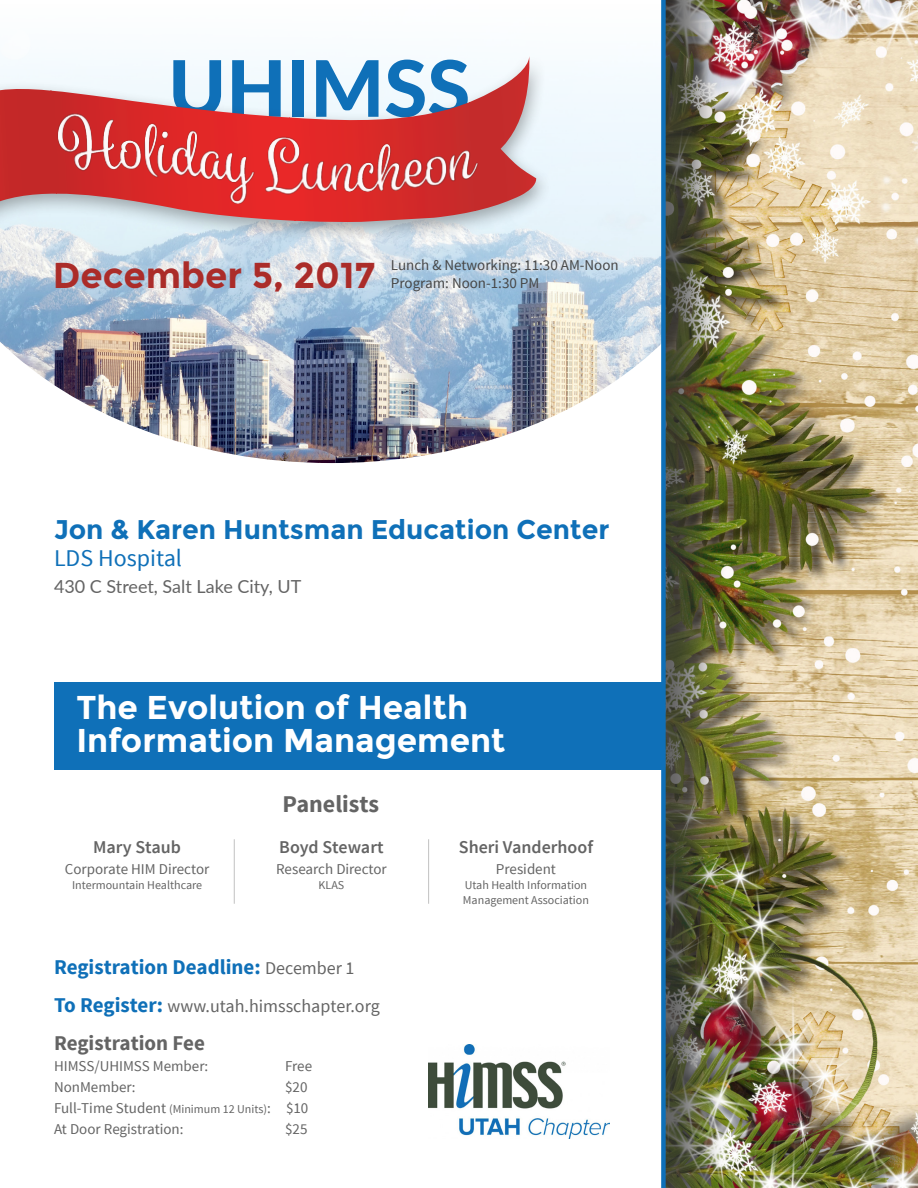
<style>
.page{position:relative;width:918px;height:1188px;background:#fff}
.page>*{position:absolute;margin:0;border:0;box-sizing:border-box;transform-origin:0 0}
.t1{font:800 78px "Lato";color:#0f70b8}
.t2{font:700 36px "Montserrat";color:#ab2c29}
.t3{font:700 33px/33px "Montserrat";color:#fff}
.t4{font:700 27px "Montserrat";color:#0f70b8}
.t5{font:24px "Source Sans Pro";color:#0f70b8}
.t6{font:700 24px "Source Sans Pro";color:#646464}
.t7{font:700 21px "Source Sans Pro";color:#0f70b8}
.t8{font:700 21px "Source Sans Pro";color:#646464}
.t9{font:18px "Source Sans Pro";color:#646464}
.t10{font:600 18px "Source Sans Pro";color:#646464}
.t11{font:18px "Lato";color:#646464}
.t12{font:15px/21px "Source Sans Pro";color:#646464;text-align:justify}
.t13{font:15px/18px "Source Sans Pro";color:#464646}
.t14{font:12px/15px "Source Sans Pro";color:#646464}
.s1{font-weight:400;font-size:18px;color:#646464}
.s2{font-weight:700;font-size:21px;color:#0f70b8}
.s3{font-size:12px}
</style>
<div class="page">
<img style="left:728px;top:0;width:190px;height:1188px">
<div style="left:0;top:0;width:728px;height:1188px;background:#313131;opacity:.75"></div>
<div style="left:0;top:0;width:663px;height:1188px;background:#fff"></div>
<img style="left:429px;top:1044px;width:180px;height:94px">
<hr style="left:234px;top:839px;width:1px;height:65px;background:#c1c1c1">
<hr style="left:428px;top:839px;width:1px;height:65px;background:#c1c1c1">
<img style="left:0;top:72px;width:661px;height:391px">
<div style="left:54px;top:682px;width:609px;height:88px;background:#0f70b8"></div>
<div style="left:661px;top:0;width:5px;height:1188px;background:#0f70b8"></div>
<div style="left:0;top:52px;width:553px;height:195px;background:#313131;opacity:.4"></div>
<svg style="left:0;top:56px;width:538px;height:167px"></svg>
<img style="left:54px;top:105px;width:461px;height:123px">
<h1 class="t1" style="left:168px;top:30px;width:304px">UHIMSS</h1>
<h2 class="t2" style="left:53px;top:253px;width:324px">December 5, 2017</h2>
<p class="t13" style="left:391px;top:256px;width:229px">Lunch &amp; Networking: 11:30 AM-Noon<br>Program: Noon-1:30 PM</p>
<h3 class="t4" style="left:54px;top:513px;width:557px">Jon &amp; Karen Huntsman Education Center</h3>
<h3 class="t5" style="left:54px;top:543px;width:130px">LDS Hospital</h3>
<p class="t11" style="left:54px;top:573px;width:249px">430 C Street, Salt Lake City, UT</p>
<h3 class="t3" style="left:76px;top:691px;width:430px">The Evolution of Health<br>Information Management</h3>
<p class="t10" style="left:93px;top:835px;width:89px">Mary Staub</p>
<p class="t12" style="left:65px;top:859px;width:146px">Corporate HIM Director</p>
<p class="t14" style="left:72px;top:877px;width:132px">Intermountain Healthcare</p>
<h3 class="t6" style="left:283px;top:788px;width:98px">Panelists</h3>
<p class="t10" style="left:279px;top:835px;width:106px">Boyd Stewart</p>
<p class="t12" style="left:276px;top:859px;width:112px">Research Director</p>
<p class="t14" style="left:319px;top:877px;width:27px">KLAS</p>
<h3 class="t7" style="left:54px;top:953px;width:302px">Registration Deadline: <span class="s1">December 1</span></h3>
<p class="t9" style="left:54px;top:995px;width:327px"><span class="s2">To Register:</span> www.utah.himsschapter.org</p>
<h3 class="t8" style="left:54px;top:1030px;width:152px">Registration Fee</h3>
<p class="t12" style="left:54px;top:1056px;width:156px">HIMSS/UHIMSS Member:</p>
<p class="t12" style="left:285px;top:1056px;width:29px">Free</p>
<p class="t12" style="left:54px;top:1077px;width:83px">NonMember:</p>
<p class="t12" style="left:54px;top:1077px;width:256px;text-indent:231px">$20<br>Full-Time Student <span class="s3">(Minimum 12 Units)</span>: $10<br>At Door Registration:</p>
<p class="t12" style="left:285px;top:1119px;width:24px">$25</p>
<p class="t10" style="left:459px;top:835px;width:136px">Sheri Vanderhoof</p>
<p class="t12" style="left:496px;top:859px;width:62px">President</p>
<p class="t14" style="left:463px;top:877px;width:128px">Utah Health Information<br>Management Association</p>
</div>
